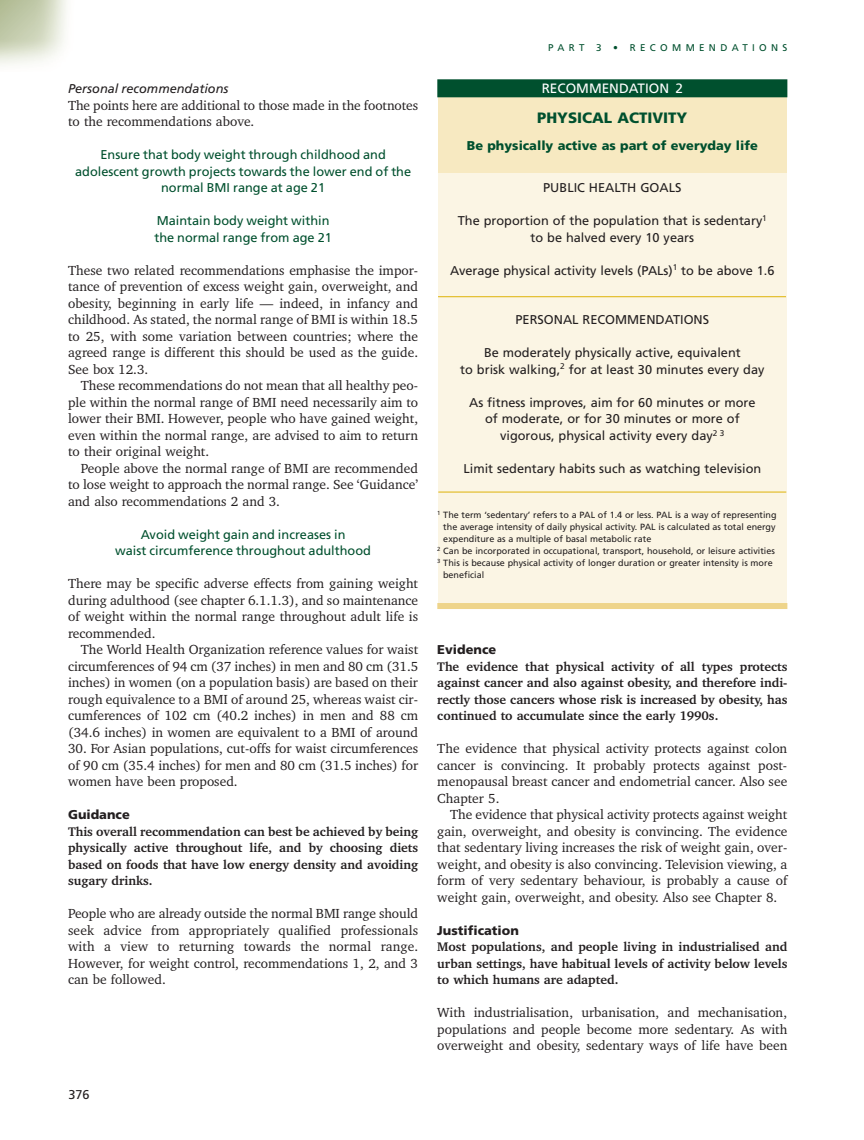
<style>
.page{position:relative;width:864px;height:1140px;background:#fff}
.page>*{position:absolute;margin:0;border:0;box-sizing:border-box;transform-origin:0 0}
.t1{font:900 15px "Frutiger";color:#00502e}
.t2{font:13.5px/16.5px "Charter IT Cby BT";color:#231f20;text-align:justify}
.t3{font:13.5px "Frutiger";color:#fff}
.t4{font:700 12.75px/16.5px "Charter IT Cby BT";color:#231f20;text-align:justify}
.t5{font:12.75px/16.5px "Frutiger";color:#231f20;text-align:center}
.t6{font:12.75px/16.5px "Frutiger";color:#00502e;text-align:center}
.t7{font:900 12.75px "Frutiger";color:#00502e}
.t8{font:900 12.75px "Frutiger";color:#231f20}
.t9{font:italic 12.75px "Frutiger";color:#231f20}
.t10{font:9.75px "Frutiger";letter-spacing:.445em;color:#00502e}
.t11{font:9px "Frutiger";color:#231f20}
</style>
<div class="page">
<div style="left:437px;top:97px;width:349px;height:507px;background:#fbf5e4"></div>
<div style="left:438px;top:97px;width:348px;height:75px;background:#f7e9c1"></div>
<hr style="left:438px;top:296px;width:347px;height:1px;background:#deb308">
<hr style="left:438px;top:491px;width:348px;height:1px;background:#deb308">
<div style="left:437px;top:79px;width:350px;height:18px;background:#00502e"></div>
<div style="left:437px;top:603px;width:350px;height:6px;background:#eed48a"></div>
<p class="t9" style="left:68px;top:83px;width:162px">Personal recommendations</p>
<p class="t2" style="left:68px;top:98px;width:351px">The points here are additional to those made in the footnotes to the recommendations above.</p>
<p class="t6" style="left:75px;top:147px;width:337px">Ensure that body weight through childhood and adolescent growth projects towards the lower end of the normal BMI range at age 21</p>
<p class="t6" style="left:154px;top:213px;width:179px;text-align:left">Maintain body weight within the normal range from age 21</p>
<p class="t2" style="left:68px;top:263px;width:351px">These two related recommendations emphasise the impor&shy;tance of prevention of excess weight gain, overweight, and obesity, beginning in early life — indeed, in infancy and childhood. As stated, the normal range of BMI is within 18.5 to 25, with some variation between countries; where the agreed range is different this should be used as the guide.<br>See box 12.3.</p>
<p class="t2" style="left:68px;top:378px;width:351px;text-indent:13px">These recommendations do not mean that all healthy peo&shy;ple within the normal range of BMI need necessarily aim to lower their BMI. However, people who have gained weight, even within the normal range, are advised to aim to return to their original weight.</p>
<p class="t2" style="left:68px;top:461px;width:351px;text-indent:13px">People above the normal range of BMI are recommended to lose weight to approach the normal range. See ‘Guidance’ and also recommendations 2 and 3.</p>
<p class="t6" style="left:115px;top:527px;width:257px">Avoid weight gain and increases in<br>waist circumference throughout adulthood</p>
<p class="t2" style="left:68px;top:576px;width:351px">There may be specific adverse effects from gaining weight during adulthood (see chapter 6.1.1.3), and so maintenance of weight within the normal range throughout adult life is recommended.</p>
<p class="t2" style="left:68px;top:642px;width:351px;text-indent:13px">The World Health Organization reference values for waist circumferences of 94 cm (37 inches) in men and 80 cm (31.5 inches) in women (on a population basis) are based on their rough equivalence to a BMI of around 25, whereas waist cir&shy;cumferences of 102 cm (40.2 inches) in men and 88 cm (34.6 inches) in women are equivalent to a BMI of around</p>
<p class="t2" style="left:68px;top:741px;width:351px">30. For Asian populations, cut-offs for waist circumferences of 90 cm (35.4 inches) for men and 80 cm (31.5 inches) for women have been proposed.</p>
<p class="t8" style="left:68px;top:809px;width:63px">Guidance</p>
<p class="t4" style="left:68px;top:824px;width:351px">This overall recommendation can best be achieved by being physically active throughout life, and by choosing diets based on foods that have low energy density and avoiding sugary drinks.</p>
<p class="t2" style="left:68px;top:906px;width:351px">People who are already outside the normal BMI range should seek advice from appropriately qualified professionals with a view to returning towards the normal range.<br>However, for weight control, recommendations 1, 2, and 3 can be followed.</p>
<p class="t5" style="left:68px;top:1087px;width:23px">376</p>
<p class="t10" style="left:548px;top:44px;width:241px">PART 3 • RECOMMENDATIONS</p>
<p class="t3" style="left:541px;top:83px;width:143px">RECOMMENDATION 2</p>
<p class="t1" style="left:537px;top:112px;width:152px">PHYSICAL ACTIVITY</p>
<p class="t7" style="left:466px;top:140px;width:292px">Be physically active as part of everyday life</p>
<p class="t5" style="left:543px;top:180px;width:140px">PUBLIC HEALTH GOALS</p>
<p class="t5" style="left:457px;top:213px;width:310px">The proportion of the population that is sedentary<sup>1 </sup>to be halved every 10 years</p>
<p class="t5" style="left:450px;top:263px;width:326px">Average physical activity levels (PALs)<sup>1</sup> to be above 1.6</p>
<p class="t5" style="left:515px;top:312px;width:195px">PERSONAL RECOMMENDATIONS</p>
<p class="t5" style="left:460px;top:345px;width:305px">Be moderately physically active, equivalent<br>to brisk walking,<sup>2</sup> for at least 30 minutes every day</p>
<p class="t5" style="left:469px;top:395px;width:288px">As fitness improves, aim for 60 minutes or more of moderate, or for 30 minutes or more of vigorous, physical activity every day<sup>2</sup> <sup>3</sup></p>
<p class="t5" style="left:463px;top:461px;width:299px">Limit sedentary habits such as watching television</p>
<p class="t11" style="left:437px;top:511px;width:340px"><sup>1</sup> The term ‘sedentary’ refers to a PAL of 1.4 or less. PAL is a way of representing</p>
<p class="t11" style="left:443px;top:523px;width:334px">the average intensity of daily physical activity. PAL is calculated as total energy</p>
<p class="t11" style="left:443px;top:535px;width:209px">expenditure as a multiple of basal metabolic rate</p>
<p class="t11" style="left:437px;top:547px;width:339px"><sup>2</sup> Can be incorporated in occupational, transport, household, or leisure activities</p>
<p class="t11" style="left:437px;top:559px;width:337px"><sup>3</sup> This is because physical activity of longer duration or greater intensity is more</p>
<p class="t11" style="left:443px;top:571px;width:43px">beneficial</p>
<p class="t8" style="left:437px;top:644px;width:60px">Evidence</p>
<p class="t4" style="left:437px;top:659px;width:351px">The evidence that physical activity of all types protects against cancer and also against obesity, and therefore indi&shy;rectly those cancers whose risk is increased by obesity, has continued to accumulate since the early 1990s.</p>
<p class="t2" style="left:437px;top:741px;width:351px">The evidence that physical activity protects against colon cancer is convincing. It probably protects against post&shy;menopausal breast cancer and endometrial cancer. Also see Chapter 5.</p>
<p class="t2" style="left:437px;top:807px;width:351px;text-indent:13px">The evidence that physical activity protects against weight gain, overweight, and obesity is convincing. The evidence that sedentary living increases the risk of weight gain, over&shy;weight, and obesity is also convincing. Television viewing, a form of very sedentary behaviour, is probably a cause of weight gain, overweight, and obesity. Also see Chapter 8.</p>
<p class="t8" style="left:437px;top:925px;width:83px">Justification</p>
<p class="t4" style="left:437px;top:939px;width:351px">Most populations, and people living in industrialised and urban settings, have habitual levels of activity below levels to which humans are adapted.</p>
<p class="t2" style="left:437px;top:1005px;width:351px">With industrialisation, urbanisation, and mechanisation, populations and people become more sedentary. As with overweight and obesity, sedentary ways of life have been</p>
</div>
